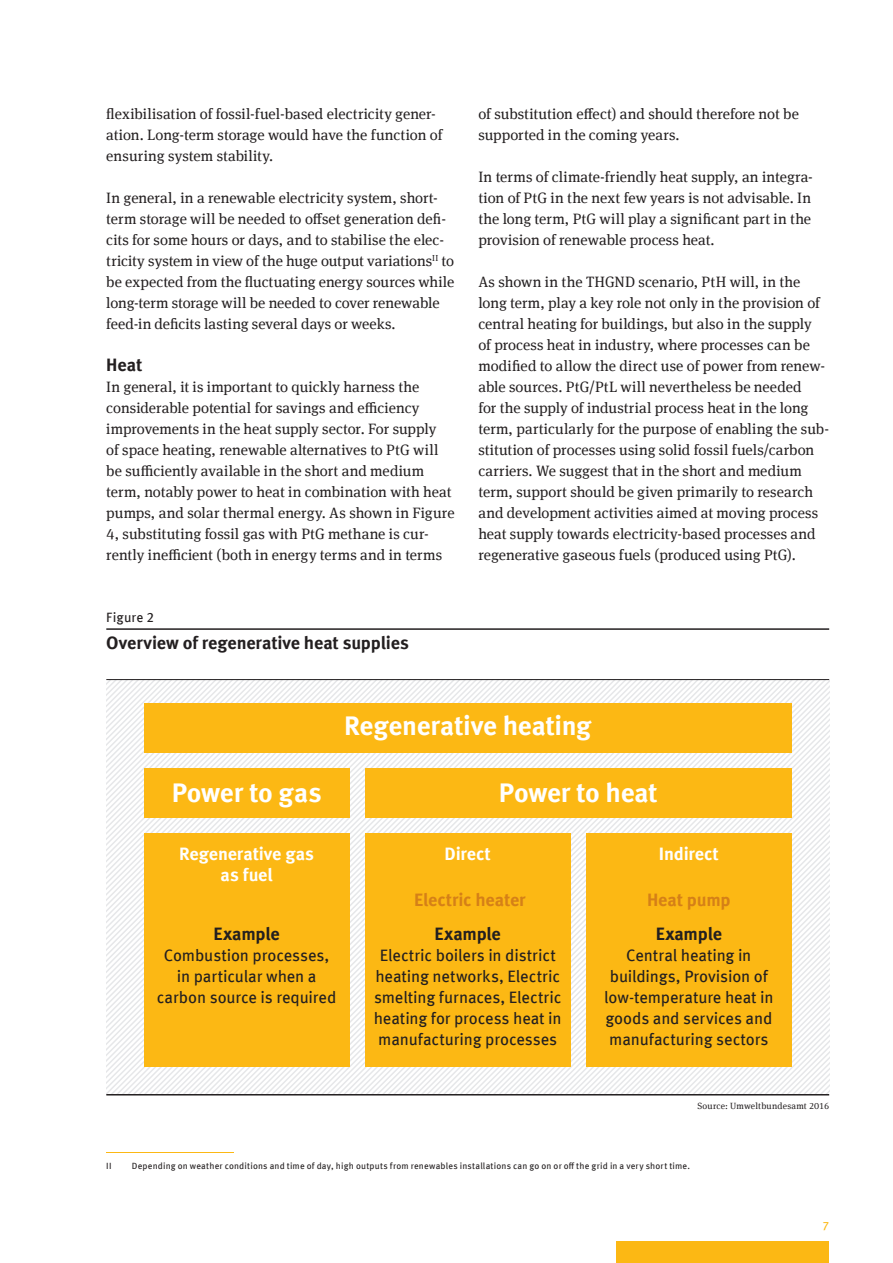
<style>
.page{position:relative;width:893px;height:1263px;background:#fff}
.page>*{position:absolute;margin:0;border:0;box-sizing:border-box;transform-origin:0 0}
.t1{font:700 27px "Meta Offc";letter-spacing:-.015em;color:#fff}
.E_Innen_Headline_H2{font:700 18px "Meta Offc";letter-spacing:-.01em;color:#231f20}
.t2{font:700 18px/21px "Meta Offc";letter-spacing:-.005em;color:#fff;text-align:center}
.t3{font:700 18px "Meta Offc";letter-spacing:-.01em;color:#d58018}
.t4{font:16.5px/21px "Meta Offc";letter-spacing:-.01em;color:#231f20;text-align:center}
.E_Innen_Fließtext_10{font:15px/21px "Meta Serif Offc";color:#231f20}
.t5{font:13.5px "Meta Offc";letter-spacing:.005em;color:#231f20}
.t6{font:12px "Meta Offc";color:#fcb814}
.Fußnoten{font:9px "Meta Offc";letter-spacing:.02em;color:#231f20}
.t7{font:9px "Meta Serif Offc";letter-spacing:.015em;color:#231f20}
</style>
<div class="page">
<div style="left:617px;top:1242px;width:212px;height:21px;background:#fcb814"></div>
<hr style="left:106px;top:1152px;width:128px;height:1px;background:#fcb814">
<svg style="left:725px;top:680px;width:104px;height:414px"></svg>
<div style="left:144px;top:703px;width:647px;height:50px;background:#fcb814"></div>
<hr style="left:106px;top:628px;width:723px;height:2px;background:#231f20">
<hr style="left:106px;top:679px;width:723px;height:1px;background:#231f20">
<hr style="left:106px;top:1094px;width:723px;height:1px;background:#231f20">
<div style="left:144px;top:833px;width:205px;height:234px;background:#fcb814"></div>
<div style="left:365px;top:833px;width:205px;height:234px;background:#fcb814"></div>
<div style="left:586px;top:833px;width:205px;height:234px;background:#fcb814"></div>
<div style="left:144px;top:768px;width:205px;height:49px;background:#fcb814"></div>
<div style="left:365px;top:768px;width:426px;height:49px;background:#fcb814"></div>
<p class="E_Innen_Fließtext_10" style="left:106px;top:103px;width:338px">flexibilisation of fossil-fuel-based electricity gener&shy;ation. Long-term storage would have the function of ensuring system stability.</p>
<p class="E_Innen_Fließtext_10" style="left:106px;top:187px;width:350px">In general, in a renewable electricity system, short&shy;term storage will be needed to offset generation defi&shy;cits for some hours or days, and to stabilise the elec&shy;tricity system in view of the huge output variations<sup>II</sup> to be expected from the fluctuating energy sources while long-term storage will be needed to cover renewable feed-in deficits lasting several days or weeks.</p>
<p class="E_Innen_Headline_H2" style="left:106px;top:354px;width:38px">Heat</p>
<p class="E_Innen_Fließtext_10" style="left:106px;top:376px;width:350px">In general, it is important to quickly harness the considerable potential for savings and efficiency improvements in the heat supply sector. For supply<br>of space heating, renewable alternatives to PtG will be sufficiently available in the short and medium term, notably power to heat in combination with heat pumps, and solar thermal energy. As shown in Figure 4, substituting fossil gas with PtG methane is cur&shy;rently inefficient (both in energy terms and in terms</p>
<p class="t5" style="left:106px;top:610px;width:49px">Figure 2</p>
<p class="E_Innen_Headline_H2" style="left:106px;top:632px;width:304px">Overview of regenerative heat supplies</p>
<p class="E_Innen_Fließtext_10" style="left:478px;top:103px;width:322px">of substitution effect) and should therefore not be supported in the coming years.</p>
<p class="E_Innen_Fließtext_10" style="left:478px;top:166px;width:336px;text-align:justify">In terms of climate-friendly heat supply, an integra&shy;tion of PtG in the next few years is not advisable. In the long term, PtG will play a significant part in the provision of renewable process heat.</p>
<p class="E_Innen_Fließtext_10" style="left:478px;top:271px;width:352px">As shown in the THGND scenario, PtH will, in the long term, play a key role not only in the provision of central heating for buildings, but also in the supply<br>of process heat in industry, where processes can be modified to allow the direct use of power from renew&shy;able sources. PtG/PtL will nevertheless be needed<br>for the supply of industrial process heat in the long term, particularly for the purpose of enabling the sub&shy;stitution of processes using solid fossil fuels/carbon carriers. We suggest that in the short and medium term, support should be given primarily to research and development activities aimed at moving process heat supply towards electricity-based processes and regenerative gaseous fuels (produced using PtG).</p>
<p class="t1" style="left:344px;top:710px;width:249px">Regenerative heating</p>
<p class="t1" style="left:499px;top:776px;width:160px">Power to heat</p>
<p class="t1" style="left:172px;top:776px;width:151px">Power to gas</p>
<p class="t2" style="left:179px;top:843px;width:136px">Regenerative gas as fuel</p>
<p class="t2" style="left:445px;top:843px;width:48px">Direct</p>
<p class="t2" style="left:659px;top:843px;width:61px">Indirect</p>
<p class="t3" style="left:414px;top:889px;width:113px">Electric heater</p>
<p class="t3" style="left:647px;top:889px;width:85px">Heat pump</p>
<p class="E_Innen_Headline_H2" style="left:656px;top:923px;width:68px">Example</p>
<p class="t4" style="left:604px;top:945px;width:171px">Central heating in buildings, Provision of low-temperature heat in goods and services and manufacturing sectors</p>
<p class="E_Innen_Headline_H2" style="left:214px;top:923px;width:68px">Example</p>
<p class="t4" style="left:157px;top:945px;width:181px">Combustion processes, in particular when a carbon source is required</p>
<p class="E_Innen_Headline_H2" style="left:435px;top:923px;width:68px">Example</p>
<p class="t4" style="left:374px;top:945px;width:189px">Electric boilers in district heating networks, Electric smelting furnaces, Electric heating for process heat in manufacturing processes</p>
<p class="t7" style="left:697px;top:1100px;width:133px">Source: Umweltbundesamt 2016</p>
<p class="Fußnoten" style="left:106px;top:1161px;width:7px">II</p>
<p class="Fußnoten" style="left:132px;top:1161px;width:560px">Depending on weather conditions and time of day, high outputs from renewables installations can go on or off the grid in a very short time.</p>
<p class="t6" style="left:822px;top:1218px;width:8px">7</p>
</div>
